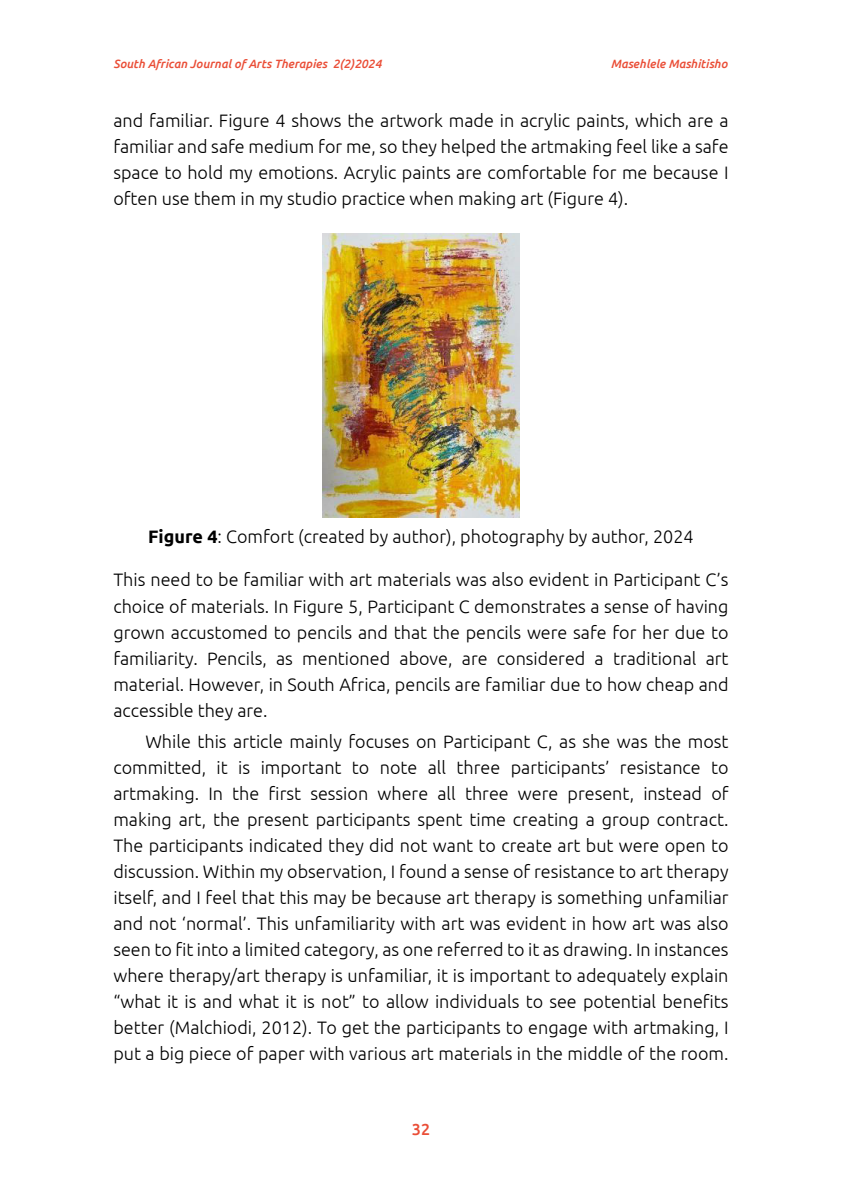
<style>
.page{position:relative;width:842px;height:1191px;background:#fff}
.page>*{position:absolute;margin:0;border:0;box-sizing:border-box;transform-origin:0 0}
.Body_text{font:300 18px/26px "Ubuntu";color:#000;text-align:justify}
.Body_text_first_par{font:300 18px/26px "Ubuntu";color:#000;text-align:justify}
.Figure_Caption{font:300 18px "Ubuntu";color:#000}
.t1{font:500 16px "Ubuntu";color:#ea4e37}
.t2{font:italic 500 12px "Ubuntu";color:#ea4e37}
.s1{font-weight:700}
</style>
<div class="page">
<img style="left:322px;top:233px;width:198px;height:284px">
<p class="t2" style="left:113px;top:56px;width:270px">South African Journal of Arts Therapies 2(2)2024</p>
<p class="t2" style="left:611px;top:56px;width:118px">Masehlele Mashitisho</p>
<p class="Body_text" style="left:113px;top:107px;width:617px">and familiar. Figure 4 shows the artwork made in acrylic paints, which are a familiar and safe medium for me, so they helped the artmaking feel like a safe space to hold my emotions. Acrylic paints are comfortable for me because I often use them in my studio practice when making art (Figure 4).</p>
<p class="Figure_Caption" style="left:148px;top:526px;width:547px"><span class="s1">Figure 4</span>: Comfort (created by author), photography by author, 2024</p>
<p class="Body_text_first_par" style="left:113px;top:566px;width:617px">This need to be familiar with art materials was also evident in Participant C’s choice of materials. In Figure 5, Participant C demonstrates a sense of having grown accustomed to pencils and that the pencils were safe for her due to familiarity. Pencils, as mentioned above, are considered a traditional art material. However, in South Africa, pencils are familiar due to how cheap and accessible they are.</p>
<p class="Body_text" style="left:113px;top:728px;width:617px;text-indent:32px">While this article mainly focuses on Participant C, as she was the most committed, it is important to note all three participants’ resistance to artmaking. In the first session where all three were present, instead of making art, the present participants spent time creating a group contract.<br>The participants indicated they did not want to create art but were open to discussion. Within my observation, I found a sense of resistance to art therapy itself, and I feel that this may be because art therapy is something unfamiliar and not ‘normal’. This unfamiliarity with art was evident in how art was also seen to fit into a limited category, as one referred to it as drawing. In instances where therapy/art therapy is unfamiliar, it is important to adequately explain “what it is and what it is not” to allow individuals to see potential benefits better (Malchiodi, 2012). To get the participants to engage with artmaking, I put a big piece of paper with various art materials in the middle of the room.</p>
<p class="t1" style="left:412px;top:1119px;width:20px">32</p>
</div>
